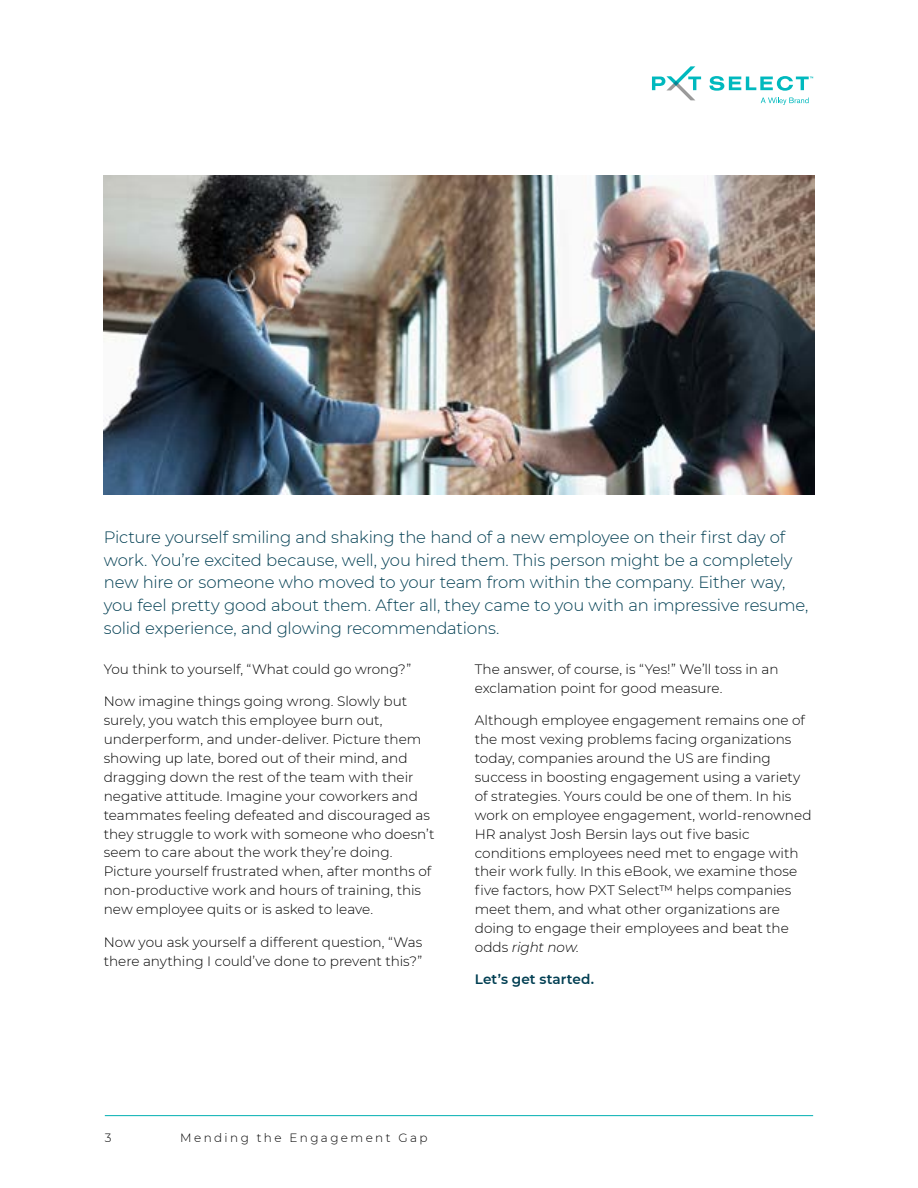
<style>
.page{position:relative;width:918px;height:1188px;background:#fff}
.page>*{position:absolute;margin:0;border:0;box-sizing:border-box;transform-origin:0 0}
.t1{font:300 16.5px/23px "Montserrat";letter-spacing:-.01em;color:#003e52}
.t2{font:300 13.65px/18.9px "Montserrat";color:#000}
.t3{font:600 13.65px "Montserrat";letter-spacing:.005em;color:#003e52}
.t4{font:300 12px "Montserrat";letter-spacing:.2em;color:#000}
.s1{font-style:italic}
</style>
<div class="page">
<svg style="left:709px;top:76px;width:104px;height:15px"></svg>
<svg style="left:652px;top:66px;width:49px;height:34px"></svg>
<svg style="left:761px;top:98px;width:48px;height:7px"></svg>
<hr style="left:105px;top:1115px;width:708px;height:1px;background:#00afb1">
<img style="left:104px;top:176px;width:710px;height:318px">
<p class="t1" style="left:104px;top:525px;width:706px">Picture yourself smiling and shaking the hand of a new employee on their first day of work. You’re excited because, well, you hired them. This person might be a completely new hire or someone who moved to your team from within the company. Either way, you feel pretty good about them. After all, they came to you with an impressive resume, solid experience, and glowing recommendations.</p>
<p class="t2" style="left:104px;top:659px;width:309px">You think to yourself, “What could go wrong?”</p>
<p class="t2" style="left:104px;top:691px;width:332px">Now imagine things going wrong. Slowly but surely, you watch this employee burn out, underperform, and under-deliver. Picture them showing up late, bored out of their mind, and dragging down the rest of the team with their negative attitude. Imagine your coworkers and teammates feeling defeated and discouraged as they struggle to work with someone who doesn’t seem to care about the work they’re doing.<br>Picture yourself frustrated when, after months of non-productive work and hours of training, this new employee quits or is asked to leave.</p>
<p class="t2" style="left:104px;top:932px;width:320px">Now you ask yourself a different question, “Was there anything I could’ve done to prevent this?”</p>
<p class="t2" style="left:475px;top:659px;width:305px">The answer, of course, is “Yes!” We’ll toss in an exclamation point for good measure.</p>
<p class="t2" style="left:475px;top:710px;width:338px">Although employee engagement remains one of the most vexing problems facing organizations today, companies around the US are finding success in boosting engagement using a variety of strategies. Yours could be one of them. In his work on employee engagement, world-renowned HR analyst Josh Bersin lays out five basic conditions employees need met to engage with their work fully. In this eBook, we examine those five factors, how PXT Select™ helps companies meet them, and what other organizations are doing to engage their employees and beat the odds <span class="s1">right now</span>.</p>
<p class="t3" style="left:475px;top:970px;width:121px">Let’s get started.</p>
<p class="t4" style="left:105px;top:1130px;width:8px">3</p>
<p class="t4" style="left:180px;top:1130px;width:249px">Mending the Engagement Gap</p>
</div>
